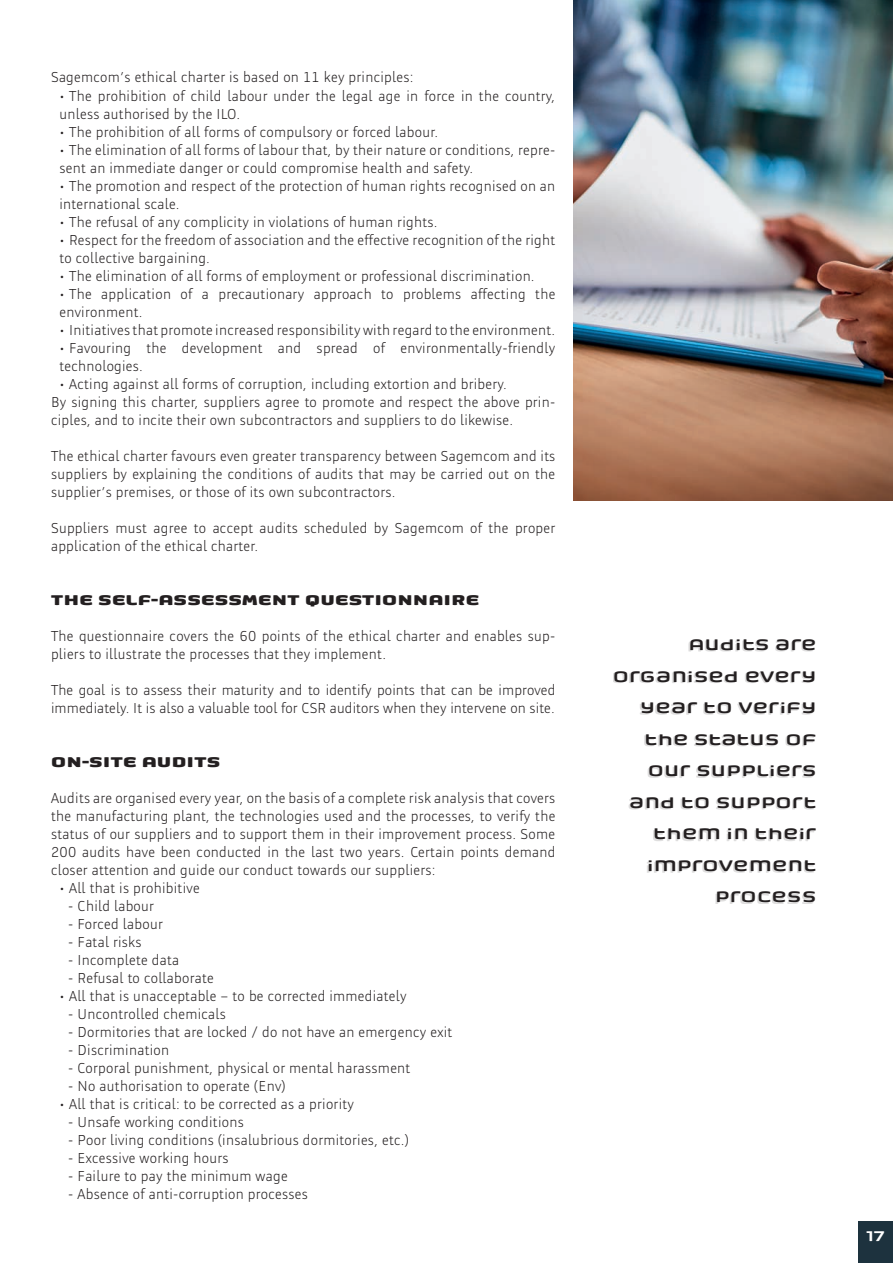
<style>
.page{position:relative;width:893px;height:1263px;background:#fff}
.page>*{position:absolute;margin:0;border:0;box-sizing:border-box;transform-origin:0 0}
.MISE_EN_EXERGUE_Droi{font:19.5px/31.5px "Sagemcom Title";letter-spacing:.02em;color:#231f20;text-align:right}
.Sous-titre{font:900 18px "Sagemcom Title";letter-spacing:.03em;color:#231f20}
.t1{font:18px "Sagemcom Title";color:#fff}
.Txt_courant{font:300 15px/18px "Sagemcom Type";letter-spacing:.02em;color:#231f20}
</style>
<div class="page">
<div style="left:858px;top:1221px;width:35px;height:42px;background:#1d323e"></div>
<div style="left:613px;top:641px;width:201px;height:263px;background:#231f20;opacity:.15"></div>
<img style="left:573px;top:0;width:320px;height:501px">
<p class="Txt_courant" style="left:51px;top:69px;width:364px">Sagemcom’s ethical charter is based on 11 key principles:</p>
<p class="Txt_courant" style="left:60px;top:87px;width:497px">• The prohibition of child labour under the legal age in force in the country, unless authorised by the ILO.</p>
<p class="Txt_courant" style="left:60px;top:123px;width:380px">• The prohibition of all forms of compulsory or forced labour.</p>
<p class="Txt_courant" style="left:60px;top:141px;width:497px">• The elimination of all forms of labour that, by their nature or conditions, repre&shy;sent an immediate danger or could compromise health and safety.</p>
<p class="Txt_courant" style="left:60px;top:177px;width:497px">• The promotion and respect of the protection of human rights recognised on an international scale.</p>
<p class="Txt_courant" style="left:60px;top:213px;width:379px">• The refusal of any complicity in violations of human rights.</p>
<p class="Txt_courant" style="left:60px;top:231px;width:497px">• Respect for the freedom of association and the effective recognition of the right to collective bargaining.</p>
<p class="Txt_courant" style="left:60px;top:267px;width:477px">• The elimination of all forms of employment or professional discrimination.</p>
<p class="Txt_courant" style="left:60px;top:285px;width:497px">• The application of a precautionary approach to problems affecting the environment.</p>
<p class="Txt_courant" style="left:60px;top:321px;width:497px">• Initiatives that promote increased responsibility with regard to the environment.</p>
<p class="Txt_courant" style="left:60px;top:339px;width:497px">• Favouring the development and spread of environmentally-friendly technologies.</p>
<p class="Txt_courant" style="left:60px;top:375px;width:449px">• Acting against all forms of corruption, including extortion and bribery.</p>
<p class="Txt_courant" style="left:51px;top:393px;width:506px">By signing this charter, suppliers agree to promote and respect the above prin&shy;ciples, and to incite their own subcontractors and suppliers to do likewise.</p>
<p class="Txt_courant" style="left:51px;top:447px;width:506px;text-align:justify">The ethical charter favours even greater transparency between Sagemcom and its suppliers by explaining the conditions of audits that may be carried out on the supplier’s premises, or those of its own subcontractors.</p>
<p class="Txt_courant" style="left:51px;top:519px;width:506px">Suppliers must agree to accept audits scheduled by Sagemcom of the proper application of the ethical charter.</p>
<p class="Sous-titre" style="left:51px;top:591px;width:429px">THE SELF-ASSESSMENT QUESTIONNAIRE</p>
<p class="Txt_courant" style="left:51px;top:627px;width:506px">The questionnaire covers the 60 points of the ethical charter and enables sup&shy;pliers to illustrate the processes that they implement.</p>
<p class="Txt_courant" style="left:51px;top:681px;width:506px">The goal is to assess their maturity and to identify points that can be improved immediately. It is also a valuable tool for CSR auditors when they intervene on site.</p>
<p class="Sous-titre" style="left:51px;top:753px;width:171px">ON-SITE AUDITS</p>
<p class="Txt_courant" style="left:51px;top:789px;width:506px;text-align:justify">Audits are organised every year, on the basis of a complete risk analysis that covers the manufacturing plant, the technologies used and the processes, to verify the status of our suppliers and to support them in their improvement process. Some 200 audits have been conducted in the last two years. Certain points demand closer attention and guide our conduct towards our suppliers:</p>
<p class="Txt_courant" style="left:60px;top:879px;width:142px">• All that is prohibitive</p>
<p class="Txt_courant" style="left:68px;top:897px;width:87px">- Child labour</p>
<p class="Txt_courant" style="left:68px;top:915px;width:96px">- Forced labour</p>
<p class="Txt_courant" style="left:68px;top:933px;width:75px">- Fatal risks</p>
<p class="Txt_courant" style="left:68px;top:951px;width:113px">- Incomplete data</p>
<p class="Txt_courant" style="left:68px;top:969px;width:147px">- Refusal to collaborate</p>
<p class="Txt_courant" style="left:60px;top:987px;width:349px">• All that is unacceptable – to be corrected immediately</p>
<p class="Txt_courant" style="left:68px;top:1005px;width:159px">- Uncontrolled chemicals</p>
<p class="Txt_courant" style="left:68px;top:1023px;width:386px">- Dormitories that are locked / do not have an emergency exit</p>
<p class="Txt_courant" style="left:68px;top:1041px;width:103px">- Discrimination</p>
<p class="Txt_courant" style="left:68px;top:1059px;width:344px">- Corporal punishment, physical or mental harassment</p>
<p class="Txt_courant" style="left:68px;top:1077px;width:219px">- No authorisation to operate (Env)</p>
<p class="Txt_courant" style="left:60px;top:1095px;width:296px">• All that is critical: to be corrected as a priority</p>
<p class="Txt_courant" style="left:68px;top:1113px;width:177px">- Unsafe working conditions</p>
<p class="Txt_courant" style="left:68px;top:1131px;width:343px">- Poor living conditions (insalubrious dormitories, etc.)</p>
<p class="Txt_courant" style="left:68px;top:1149px;width:162px">- Excessive working hours</p>
<p class="Txt_courant" style="left:68px;top:1167px;width:221px">- Failure to pay the minimum wage</p>
<p class="Txt_courant" style="left:68px;top:1185px;width:241px">- Absence of anti-corruption processes</p>
<p class="MISE_EN_EXERGUE_Droi" style="left:613px;top:629px;width:205px">Audits are organised every year to verify the status of our suppliers and to support them in their improvement process</p>
<p class="t1" style="left:866px;top:1227px;width:20px">17</p>
</div>
